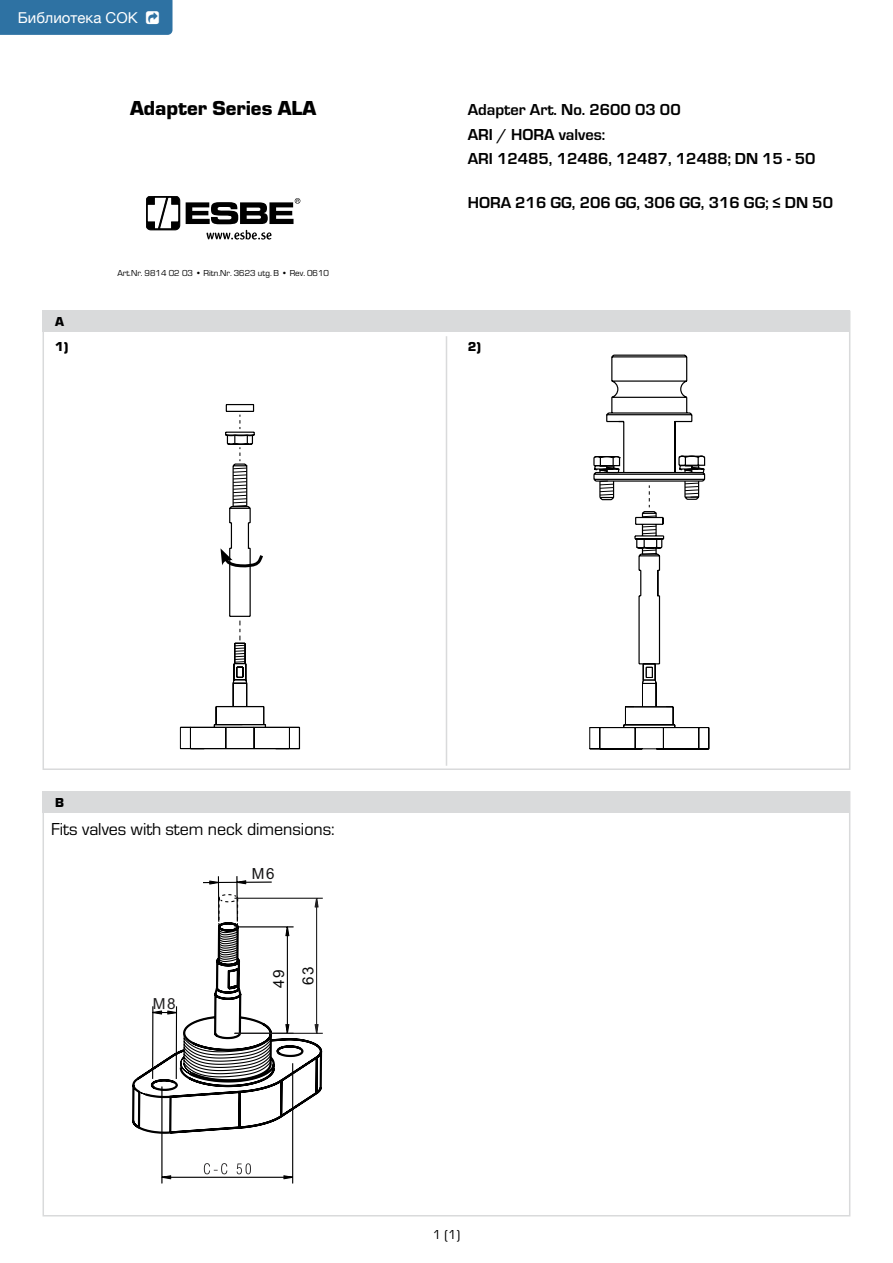
<style>
.page{position:relative;width:893px;height:1263px;background:#fff}
.page>*{position:absolute;margin:0;border:0;box-sizing:border-box;transform-origin:0 0}
.t1{font:900 21px "Eurostile OT";color:#000}
.t2{font:18px "Eurostile OT";color:#000}
.t3{font:700 16.5px/24px "Eurostile OT";color:#000}
.t4{font:15.3px/29.2px "Arial";color:#080808}
.t5{font:15.3px "Arial";color:#212021}
.t6{font:15.3px "Arial";color:#151415}
.t7{font:15px "Helvetica Neue";color:#fff}
.t8{font:900 13.5px "Eurostile OT";color:#000}
.t9{font:13.5px "Eurostile OT";color:#000}
.t10{font:9px "Eurostile OT";color:#000}
</style>
<div class="page">
<div style="left:43px;top:791px;width:807px;height:21px;background:#d9dadb"></div>
<div style="left:43px;top:311px;width:807px;height:21px;background:#d9dadb"></div>
<svg style="left:206px;top:230px;width:66px;height:10px"></svg>
<svg style="left:146px;top:196px;width:34px;height:34px"></svg>
<svg style="left:186px;top:198px;width:114px;height:26px"></svg>
<svg style="left:589px;top:354px;width:121px;height:396px"></svg>
<svg style="left:179px;top:404px;width:122px;height:346px"></svg>
<svg style="left:132px;top:876px;width:191px;height:308px"></svg>
<hr style="left:446px;top:336px;width:1px;height:430px;background:#d9dadb">
<div style="left:0;top:0;width:173px;height:35px;background:#2e72a3"></div>
<p class="t7" style="left:18px;top:7px;width:122px">Библиотека СОК</p>
<p class="t1" style="left:130px;top:97px;width:188px">Adapter Series ALA</p>
<p class="t3" style="left:468px;top:98px;width:214px">Adapter Art. No. 2600 03 00</p>
<p class="t8" style="left:55px;top:314px;width:10px">A</p>
<p class="t10" style="left:117px;top:268px;width:213px">Art.Nr. 981 4 02 03 • Ritn.Nr. 3623 utg. B • Rev. 061 0</p>
<p class="t3" style="left:468px;top:123px;width:349px">ARI / HORA valves:<br>ARI 12485, 12486, 12487, 12488; DN 15 - 50</p>
<p class="t3" style="left:468px;top:191px;width:367px">HORA 216 GG, 206 GG, 306 GG, 316 GG; ≤ DN 50</p>
<p class="t8" style="left:55px;top:339px;width:15px">1)</p>
<p class="t8" style="left:468px;top:339px;width:15px">2)</p>
<p class="t8" style="left:55px;top:795px;width:10px">B</p>
<p class="t2" style="left:51px;top:819px;width:285px">Fits valves with stem neck dimensions:</p>
<p class="t6" style="left:252px;top:864px;width:25px">M6</p>
<p class="t5" style="left:153px;top:994px;width:25px">M8</p>
<p class="t4" style="left:264px;top:988px;width:23px;rotate:-90deg">49<br>63</p>
<p class="t9" style="left:444px;top:1227px;width:17px">(1 )</p>
</div>
